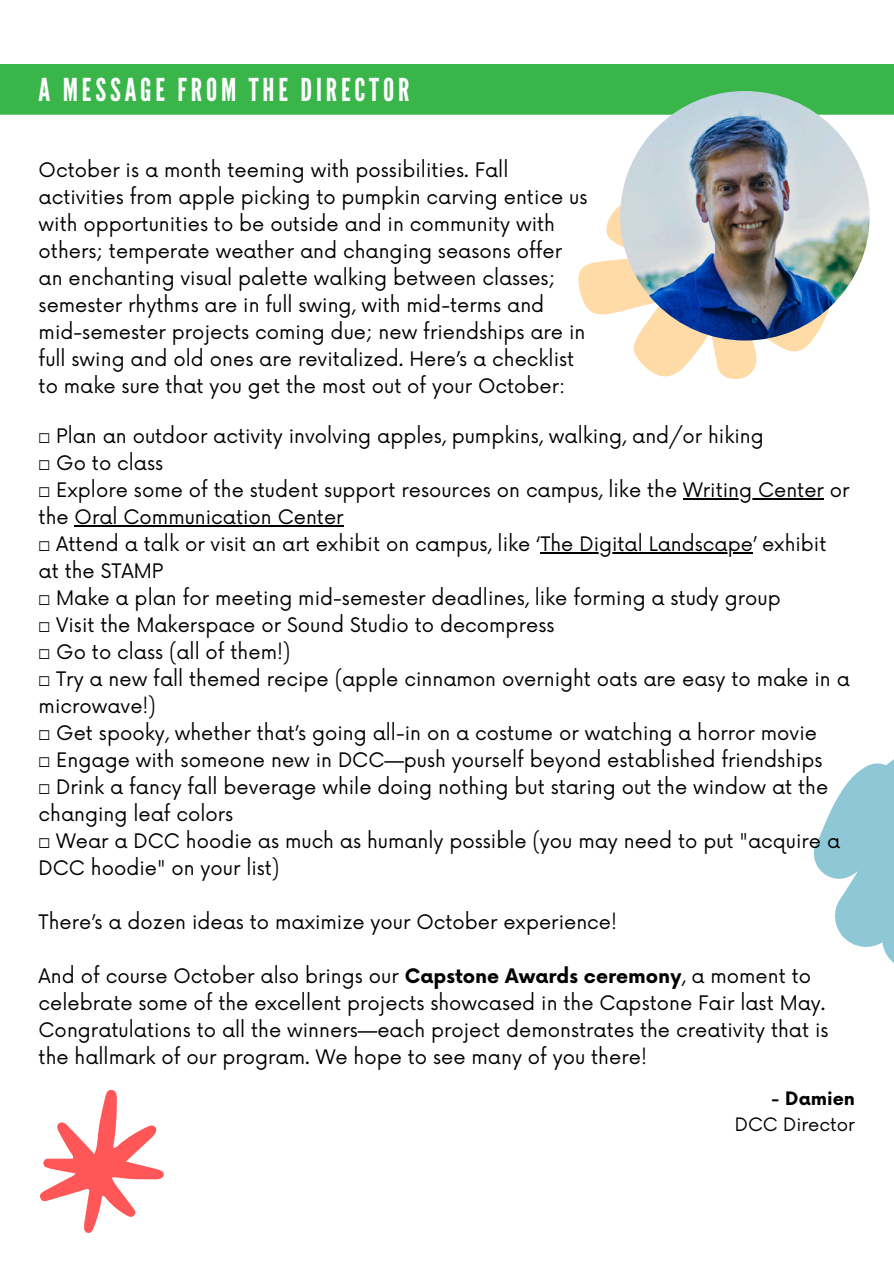
<style>
.page{position:relative;width:894px;height:1264px;background:#fff}
.page>*{position:absolute;margin:0;border:0;box-sizing:border-box;transform-origin:0 0}
.t1{font:31.5px "League Gothic";letter-spacing:.12em;color:#fff}
.t2{font:19.5px/27px "Now";color:#000}
.t3{font:18px "Now";color:#000}
.t4{font:700 18px "Now";color:#000}
.s1{font-family:"Free Mono"}
.s2{font-weight:700}
</style>
<div class="page">
<div style="left:0;top:64px;width:893px;height:51px;background:#39b54a"></div>
<svg style="left:814px;top:760px;width:79px;height:202px"></svg>
<svg style="left:578px;top:119px;width:291px;height:260px"></svg>
<hr style="left:683px;top:498px;width:140px;height:1px;background:#000">
<hr style="left:75px;top:525px;width:268px;height:1px;background:#000">
<hr style="left:540px;top:552px;width:212px;height:1px;background:#000">
<svg style="left:40px;top:1089px;width:124px;height:143px"></svg>
<img style="left:620px;top:91px;width:249px;height:249px;border-radius:50%">
<h1 class="t1" style="left:39px;top:71px;width:372px">A MESSAGE FROM THE DIRECTOR</h1>
<p class="t2" style="left:39px;top:157px;width:550px">October is a month teeming with possibilities. Fall activities from apple picking to pumpkin carving entice us with opportunities to be outside and in community with others; temperate weather and changing seasons offer an enchanting visual palette walking between classes; semester rhythms are in full swing, with mid-terms and mid-semester projects coming due; new friendships are in full swing and old ones are revitalized. Here’s a checklist to make sure that you get the most out of your October:</p>
<p class="t2" style="left:39px;top:423px;width:726px"><span class="s1">☐</span> Plan an outdoor activity involving apples, pumpkins, walking, and/or hiking</p>
<p class="t2" style="left:39px;top:450px;width:126px"><span class="s1">☐</span> Go to class</p>
<p class="t2" style="left:39px;top:477px;width:812px"><span class="s1">☐</span> Explore some of the student support resources on campus, like the Writing Center or</p>
<p class="t2" style="left:39px;top:504px;width:789px">the Oral Communication Center<br><span class="s1">☐</span> Attend a talk or visit an art exhibit on campus, like ‘The Digital Landscape’ exhibit</p>
<p class="t2" style="left:39px;top:558px;width:743px">at the STAMP<br><span class="s1">☐</span> Make a plan for meeting mid-semester deadlines, like forming a study group</p>
<p class="t2" style="left:39px;top:612px;width:517px"><span class="s1">☐</span> Visit the Makerspace or Sound Studio to decompress</p>
<p class="t2" style="left:39px;top:639px;width:253px"><span class="s1">☐</span> Go to class (all of them!)</p>
<p class="t2" style="left:39px;top:666px;width:812px"><span class="s1">☐</span> Try a new fall themed recipe (apple cinnamon overnight oats are easy to make in a microwave!)</p>
<p class="t2" style="left:39px;top:720px;width:779px"><span class="s1">☐</span> Get spooky, whether that’s going all-in on a costume or watching a horror movie</p>
<p class="t2" style="left:39px;top:747px;width:785px"><span class="s1">☐</span> Engage with someone new in DCC—push yourself beyond established friendships</p>
<p class="t2" style="left:39px;top:774px;width:791px"><span class="s1">☐</span> Drink a fancy fall beverage while doing nothing but staring out the window at the changing leaf colors</p>
<p class="t2" style="left:39px;top:828px;width:802px"><span class="s1">☐</span> Wear a DCC hoodie as much as humanly possible (you may need to put "acquire a<br>DCC hoodie" on your list)</p>
<p class="t2" style="left:39px;top:909px;width:580px">There’s a dozen ideas to maximize your October experience!</p>
<p class="t2" style="left:39px;top:963px;width:791px">And of course October also brings our <span class="s2">Capstone Awards ceremony</span>, a moment to celebrate some of the excellent projects showcased in the Capstone Fair last May.<br>Congratulations to all the winners—each project demonstrates the creativity that is the hallmark of our program. We hope to see many of you there!</p>
<p class="t4" style="left:770px;top:1089px;width:86px">- Damien</p>
<p class="t3" style="left:734px;top:1114px;width:122px">DCC Director</p>
</div>
